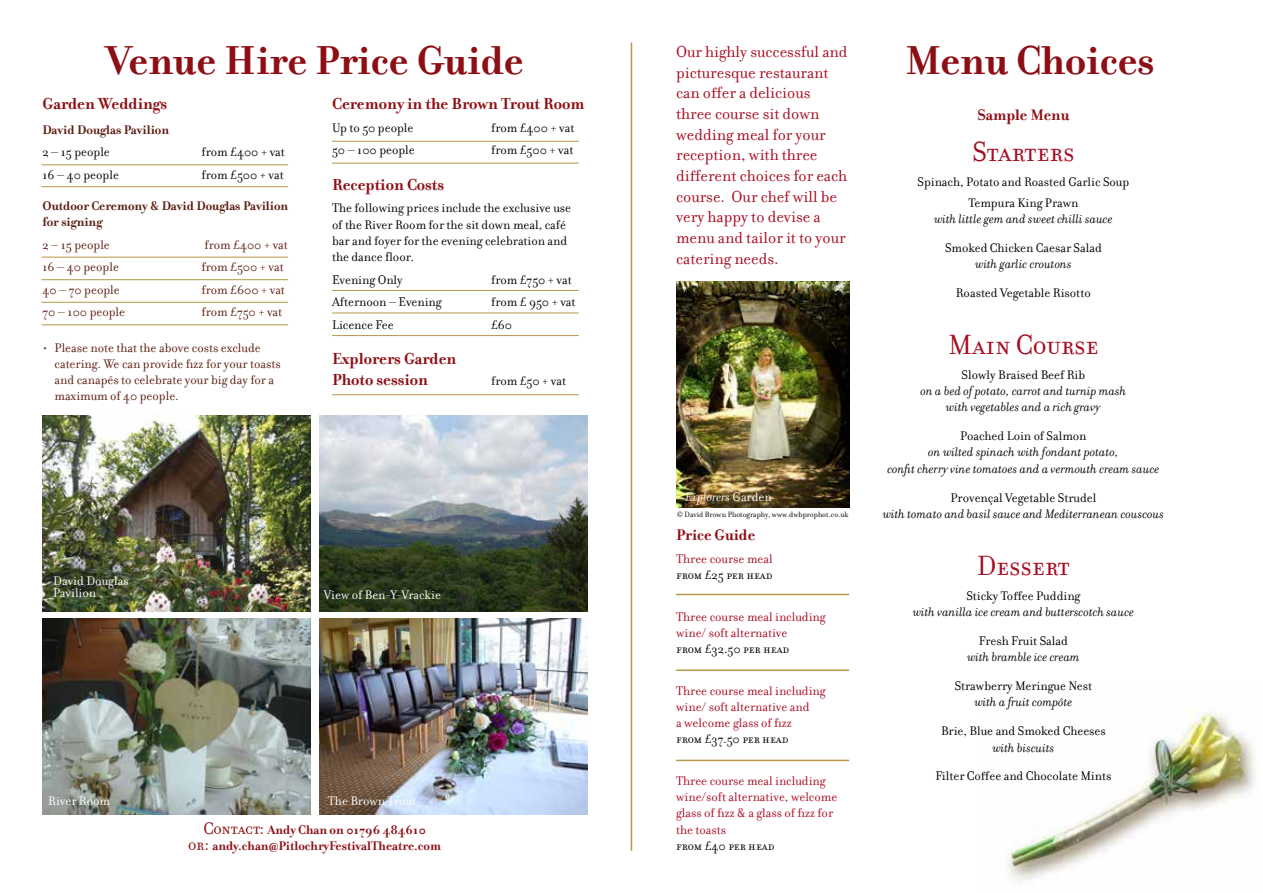
<style>
.page{position:relative;width:1263px;height:893px;background:#fff}
.page>*{position:absolute;margin:0;border:0;box-sizing:border-box;transform-origin:0 0}
.t1{font:700 43.5px "Filosofia";color:#8d0e14}
.t2{font:30px "Filosofia Small Caps";color:#a70c21}
.t3{font:17.25px/20.7px "Filosofia";color:#a70c21}
.t4{font:700 17.25px/20.7px "Filosofia";color:#8d0e14}
.t5{font:700 16.5px "Filosofia";color:#8d0e14}
.t6{font:13.5px/16.2px "Filosofia";color:#000}
.t7{font:italic 13.5px/16.2px "Filosofia";color:#000;text-align:center}
.t8{font:13.5px/16.2px "Filosofia";color:#5b1d10}
.t9{font:13.5px/16.2px "Filosofia";color:#a70c21}
.t10{font:700 13.5px/16.2px "Filosofia";color:#8d0e14;text-align:center}
.t11{font:700 13.5px/16.2px "Filosofia";color:#5b1d10}
.t12{font:13.5px "Filosofia Small Caps";color:#000}
.t13{font:13.5px/12px "Filosofia";color:#fff}
.t14{font:italic 13.5px "Filosofia";color:#fff}
.t15{font:8.25px "Filosofia";color:#000}
.s1{font-style:normal}
.s2{font-family:"Filosofia Small Caps";font-weight:400;font-size:18px}
.s3{font-family:"Filosofia"}
</style>
<div class="page">
<img style="left:1006px;top:709px;width:250px;height:172px">
<img style="left:43px;top:619px;width:268px;height:195px">
<img style="left:319px;top:619px;width:268px;height:195px">
<img style="left:43px;top:416px;width:268px;height:195px">
<img style="left:319px;top:416px;width:268px;height:195px">
<hr style="left:42px;top:164px;width:246px;height:1px;background:#b6964a">
<hr style="left:332px;top:141px;width:247px;height:1px;background:#b6964a">
<hr style="left:42px;top:257px;width:246px;height:1px;background:#b6964a">
<hr style="left:42px;top:302px;width:246px;height:1px;background:#b6964a">
<hr style="left:332px;top:313px;width:247px;height:1px;background:#b6964a">
<hr style="left:42px;top:186px;width:246px;height:1px;background:#b6964a">
<hr style="left:332px;top:163px;width:247px;height:1px;background:#b6964a">
<hr style="left:42px;top:279px;width:246px;height:1px;background:#b6964a">
<hr style="left:332px;top:290px;width:247px;height:1px;background:#b6964a">
<hr style="left:42px;top:324px;width:246px;height:1px;background:#b6964a">
<hr style="left:332px;top:335px;width:247px;height:1px;background:#b6964a">
<hr style="left:332px;top:394px;width:247px;height:1px;background:#b6964a">
<hr style="left:676px;top:594px;width:173px;height:1px;background:#b6964a">
<hr style="left:676px;top:669px;width:173px;height:2px;background:#b6964a">
<hr style="left:676px;top:760px;width:173px;height:1px;background:#b6964a">
<img style="left:676px;top:282px;width:173px;height:225px">
<hr style="left:631px;top:43px;width:1px;height:808px;background:#b6964a">
<h1 class="t1" style="left:106px;top:34px;width:419px">Venue Hire Price Guide</h1>
<p class="t3" style="left:676px;top:41px;width:173px">Our highly successful and picturesque restaurant can offer a delicious three course sit down wedding meal for your reception, with three different choices for each course. Our chef will be very happy to devise a menu and tailor it to your catering needs.</p>
<p class="t4" style="left:43px;top:94px;width:126px">Garden Weddings</p>
<p class="t11" style="left:43px;top:121px;width:128px">David Douglas Pavilion</p>
<p class="t6" style="left:43px;top:144px;width:69px">2 – 15 people</p>
<p class="t6" style="left:202px;top:144px;width:85px">from £400 + vat</p>
<p class="t6" style="left:43px;top:167px;width:78px">16 – 40 people</p>
<p class="t6" style="left:202px;top:167px;width:84px">from £500 + vat</p>
<p class="t11" style="left:43px;top:198px;width:247px">Outdoor Ceremony &amp; David Douglas Pavilion for signing</p>
<p class="t8" style="left:43px;top:236px;width:69px">2 – 15 people</p>
<p class="t8" style="left:205px;top:236px;width:85px">from £400 + vat</p>
<p class="t8" style="left:43px;top:259px;width:78px">16 – 40 people</p>
<p class="t8" style="left:202px;top:259px;width:84px">from £500 + vat</p>
<p class="t8" style="left:43px;top:282px;width:79px">40 – 70 people</p>
<p class="t8" style="left:202px;top:282px;width:85px">from £600 + vat</p>
<p class="t8" style="left:43px;top:304px;width:84px">70 – 100 people</p>
<p class="t8" style="left:202px;top:304px;width:82px">from £750 + vat</p>
<p class="t8" style="left:55px;top:339px;width:228px;text-indent:-12px">• Please note that the above costs exclude catering. We can provide fizz for your toasts and canapés to celebrate your big day for a maximum of 40 people.</p>
<p class="t4" style="left:332px;top:94px;width:254px">Ceremony in the Brown Trout Room</p>
<p class="t6" style="left:332px;top:120px;width:83px">Up to 50 people</p>
<p class="t6" style="left:491px;top:120px;width:85px">from £400 + vat</p>
<p class="t6" style="left:332px;top:142px;width:84px">50 – 100 people</p>
<p class="t6" style="left:491px;top:142px;width:84px">from £500 + vat</p>
<p class="t4" style="left:332px;top:174px;width:114px">Reception Costs</p>
<p class="t6" style="left:332px;top:200px;width:241px">The following prices include the exclusive use of the River Room for the sit down meal, café bar and foyer for the evening celebration and the dance floor.</p>
<p class="t6" style="left:332px;top:272px;width:72px">Evening Only</p>
<p class="t6" style="left:491px;top:272px;width:82px">from £750 + vat</p>
<p class="t6" style="left:332px;top:294px;width:111px">Afternoon – Evening</p>
<p class="t6" style="left:491px;top:294px;width:86px">from £ 950 + vat</p>
<p class="t6" style="left:332px;top:317px;width:63px">Licence Fee</p>
<p class="t6" style="left:491px;top:317px;width:23px">£60</p>
<p class="t4" style="left:332px;top:349px;width:126px">Explorers Garden<br>Photo session</p>
<p class="t6" style="left:491px;top:373px;width:76px">from £50 + vat</p>
<p class="t14" style="left:685px;top:490px;width:88px">Explorers <span class="s1">Garden</span></p>
<p class="t13" style="left:53px;top:575px;width:77px">David Douglas<br>Pavilion</p>
<p class="t13" style="left:324px;top:589px;width:118px">View of Ben-Y-Vrackie</p>
<p class="t13" style="left:48px;top:795px;width:63px">River Room</p>
<p class="t13" style="left:328px;top:795px;width:90px">The Brown Trout</p>
<p class="t10" style="left:188px;top:821px;width:254px"><span class="s2">Contact:</span> Andy Chan on 01796 484610<br><span class="s2">or:</span> andy.chan@PitlochryFestivalTheatre.com</p>
<p class="t15" style="left:677px;top:510px;width:173px">© David Brown Photography, www.dwbprophot.co.uk</p>
<p class="t5" style="left:676px;top:525px;width:81px">Price Guide</p>
<p class="t9" style="left:676px;top:550px;width:98px">Three course meal</p>
<p class="t12" style="left:676px;top:567px;width:98px">from <span class="s3">£25</span> per head</p>
<p class="t9" style="left:676px;top:608px;width:151px">Three course meal including wine/ soft alternative</p>
<p class="t12" style="left:676px;top:641px;width:115px">from <span class="s3">£32.50</span> per head</p>
<p class="t9" style="left:676px;top:683px;width:151px">Three course meal including wine/ soft alternative and<br>a welcome glass of fizz</p>
<p class="t12" style="left:676px;top:732px;width:114px">from <span class="s3">£37.50</span> per head</p>
<p class="t9" style="left:676px;top:773px;width:163px">Three course meal including wine/soft alternative, welcome glass of fizz &amp; a glass of fizz for the toasts</p>
<p class="t12" style="left:676px;top:838px;width:100px">from <span class="s3">£40</span> per head</p>
<h1 class="t1" style="left:905px;top:34px;width:251px">Menu Choices</h1>
<p class="t5" style="left:977px;top:105px;width:94px">Sample Menu</p>
<h2 class="t2" style="left:972px;top:136px;width:104px">Starters</h2>
<p class="t6" style="left:917px;top:172px;width:213px;line-height:20.4px;text-align:center">Spinach, Potato and Roasted Garlic Soup<br>Tempura King Prawn</p>
<p class="t7" style="left:934px;top:211px;width:180px">with little gem and sweet chilli sauce</p>
<p class="t6" style="left:945px;top:240px;width:158px">Smoked Chicken Caesar Salad</p>
<p class="t7" style="left:975px;top:256px;width:98px">with garlic croutons</p>
<p class="t6" style="left:956px;top:285px;width:137px">Roasted Vegetable Risotto</p>
<h2 class="t2" style="left:948px;top:328px;width:152px">Main Course</h2>
<p class="t6" style="left:961px;top:367px;width:125px">Slowly Braised Beef Rib</p>
<p class="t7" style="left:920px;top:383px;width:207px">on a bed of potato, carrot and turnip mash with vegetables and a rich gravy</p>
<p class="t6" style="left:960px;top:428px;width:128px">Poached Loin of Salmon</p>
<p class="t7" style="left:887px;top:444px;width:274px">on wilted spinach with fondant potato,<br>confit cherry vine tomatoes and a vermouth cream sauce</p>
<p class="t6" style="left:950px;top:490px;width:147px">Provençal Vegetable Strudel</p>
<p class="t7" style="left:883px;top:506px;width:283px">with tomato and basil sauce and Mediterranean couscous</p>
<h2 class="t2" style="left:977px;top:549px;width:94px">Dessert</h2>
<p class="t6" style="left:966px;top:588px;width:115px">Sticky Toffee Pudding</p>
<p class="t7" style="left:913px;top:604px;width:223px">with vanilla ice cream and butterscotch sauce</p>
<p class="t6" style="left:979px;top:633px;width:90px">Fresh Fruit Salad</p>
<p class="t7" style="left:967px;top:649px;width:114px">with bramble ice cream</p>
<p class="t6" style="left:955px;top:678px;width:139px">Strawberry Meringue Nest</p>
<p class="t7" style="left:974px;top:694px;width:100px">with a fruit compôte</p>
<p class="t6" style="left:941px;top:723px;width:166px">Brie, Blue and Smoked Cheeses</p>
<p class="t7" style="left:992px;top:739px;width:64px">with biscuits</p>
<p class="t6" style="left:935px;top:768px;width:177px">Filter Coffee and Chocolate Mints</p>
</div>
